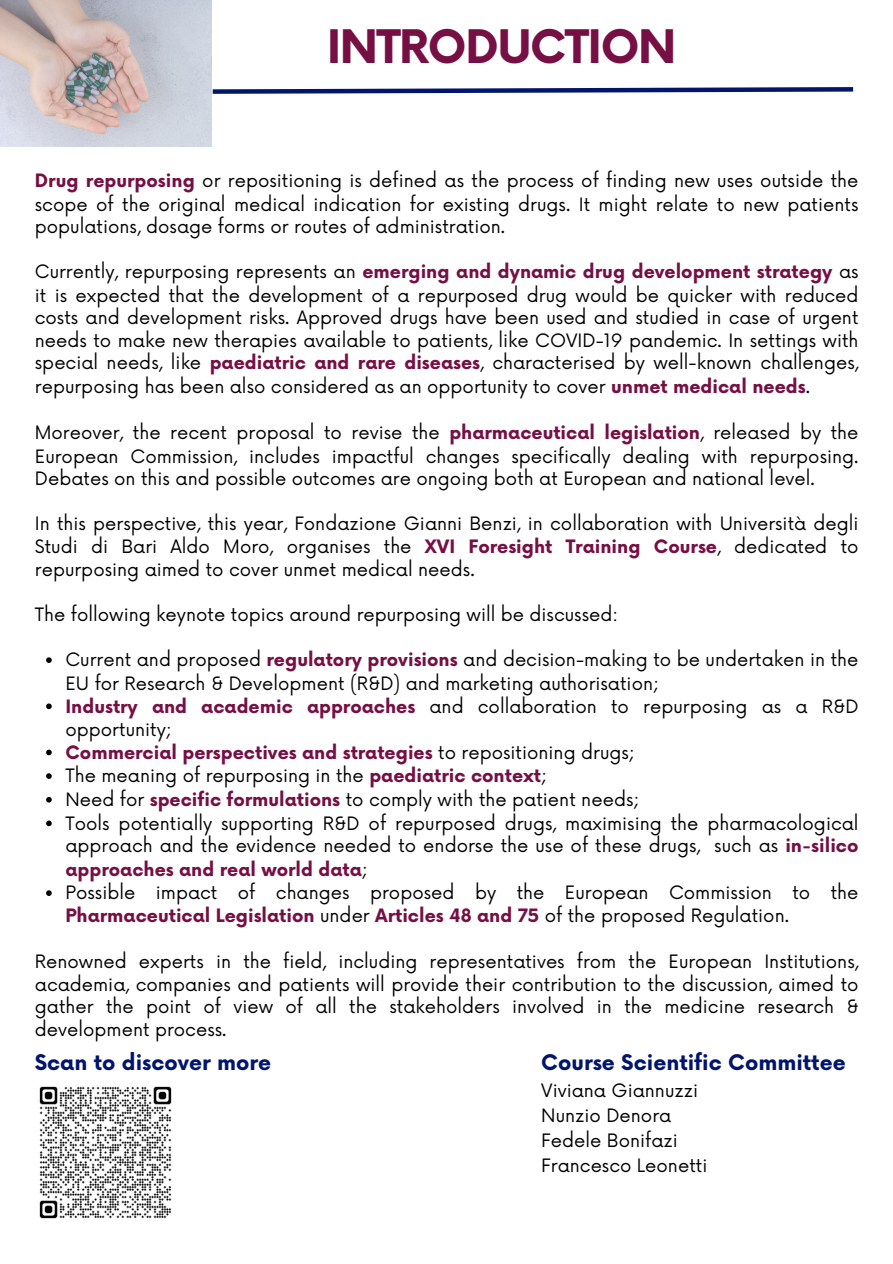
<style>
.page{position:relative;width:893px;height:1264px;background:#fff}
.page>*{position:absolute;margin:0;border:0;box-sizing:border-box;transform-origin:0 0}
.t1{font:700 45px "Now";letter-spacing:-.03em;color:#760f44}
.t2{font:700 21px "Now";color:#02156c}
.t3{font:18px/23.1px "Now";color:#000;text-align:justify}
.t4{font:700 18px "Now";color:#760f44}
.s1{font-weight:700;color:#760f44}
.s2{font-weight:400;color:#000}
</style>
<div class="page">
<svg style="left:46px;top:657px;width:6px;height:6px"></svg>
<svg style="left:46px;top:703px;width:6px;height:6px"></svg>
<svg style="left:46px;top:749px;width:6px;height:6px"></svg>
<svg style="left:46px;top:773px;width:6px;height:6px"></svg>
<svg style="left:46px;top:797px;width:6px;height:5px"></svg>
<svg style="left:46px;top:820px;width:6px;height:6px"></svg>
<svg style="left:46px;top:890px;width:6px;height:6px"></svg>
<img style="left:0;top:0;width:211px;height:147px">
<svg style="left:208px;top:85px;width:646px;height:11px"></svg>
<img style="left:39px;top:1086px;width:133px;height:133px">
<p class="t1" style="left:327px;top:23px;width:351px">INTRODUCTION</p>
<p class="t3" style="left:35px;top:170px;width:825px"><span class="s1">Drug repurposing</span> or repositioning is defined as the process of finding new uses outside the scope of the original medical indication for existing drugs. It might relate to new patients populations, dosage forms or routes of administration.</p>
<p class="t3" style="left:35px;top:261px;width:825px">Currently, repurposing represents an <span class="s1">emerging and dynamic drug development strategy</span> as it is expected that the development of a repurposed drug would be quicker with reduced costs and development risks. Approved drugs have been used and studied in case of urgent needs to make new therapies available to patients, like COVID-19 pandemic. In settings with special needs, like <span class="s1">paediatric and rare diseases</span>, characterised by well-known challenges, repurposing has been also considered as an opportunity to cover <span class="s1">unmet medical needs</span>.</p>
<p class="t3" style="left:35px;top:422px;width:825px">Moreover, the recent proposal to revise the <span class="s1">pharmaceutical legislation</span>, released by the European Commission, includes impactful changes specifically dealing with repurposing.<br>Debates on this and possible outcomes are ongoing both at European and national level.</p>
<p class="t3" style="left:35px;top:513px;width:825px">In this perspective, this year, Fondazione Gianni Benzi, in collaboration with Università degli Studi di Bari Aldo Moro, organises the <span class="s1">XVI Foresight Training Course</span>, dedicated to repurposing aimed to cover unmet medical needs.</p>
<p class="t3" style="left:35px;top:604px;width:584px">The following keynote topics around repurposing will be discussed:</p>
<p class="t3" style="left:65px;top:649px;width:794px;line-height:23.7px">Current and proposed <span class="s1">regulatory provisions</span> and decision-making to be undertaken in the<br>EU for Research &amp; Development (R&amp;D) and marketing authorisation;</p>
<p class="t3" style="left:65px;top:695px;width:794px;line-height:23.7px"><span class="s1">Industry and academic approaches</span> and collaboration to repurposing as a R&amp;D opportunity;</p>
<p class="t4" style="left:65px;top:742px;width:571px">Commercial perspectives and strategies <span class="s2">to repositioning drugs;</span></p>
<p class="t3" style="left:65px;top:765px;width:483px">The meaning of repurposing in the <span class="s1">paediatric context</span>;</p>
<p class="t3" style="left:65px;top:788px;width:575px">Need for <span class="s1">specific formulations</span> to comply with the patient needs;</p>
<p class="t3" style="left:65px;top:812px;width:794px">Tools potentially supporting R&amp;D of repurposed drugs, maximising the pharmacological approach and the evidence needed to endorse the use of these drugs, such as <span class="s1">in-silico approaches and real world data</span>;</p>
<p class="t3" style="left:65px;top:882px;width:794px;line-height:22.5px">Possible impact of changes proposed by the European Commission to the<br><span class="s1">Pharmaceutical Legislation</span> under <span class="s1">Articles 48 and 75</span> of the proposed Regulation.</p>
<p class="t3" style="left:35px;top:951px;width:825px;line-height:22.5px">Renowned experts in the field, including representatives from the European Institutions, academia, companies and patients will provide their contribution to the discussion, aimed to gather the point of view of all the stakeholders involved in the medicine research &amp; development process.</p>
<p class="t2" style="left:35px;top:1051px;width:238px">Scan to discover more</p>
<p class="t2" style="left:541px;top:1051px;width:306px">Course Scientific Committee</p>
<p class="t3" style="left:541px;top:1080px;width:158px">Viviana Giannuzzi</p>
<p class="t3" style="left:541px;top:1104px;width:131px">Nunzio Denora</p>
<p class="t3" style="left:541px;top:1129px;width:138px">Fedele Bonifazi</p>
<p class="t3" style="left:541px;top:1154px;width:168px">Francesco Leonetti</p>
</div>
